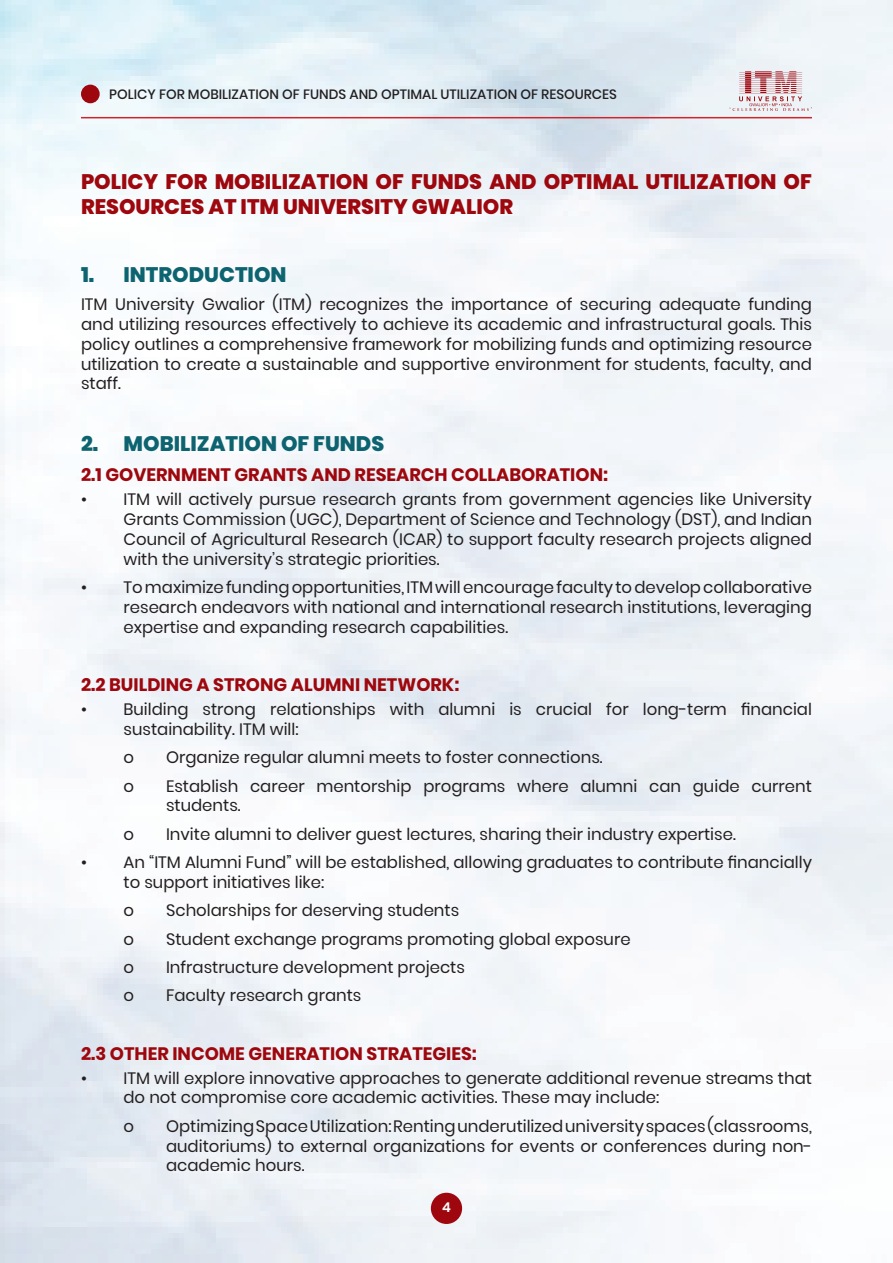
<style>
.page{position:relative;width:893px;height:1263px;background:#fff}
.page>*{position:absolute;margin:0;border:0;box-sizing:border-box;transform-origin:0 0}
.t1{font:800 21px/25.2px "Poppins";color:#9d070d}
.t2{font:800 21px "Poppins";color:#0d6470}
.t3{font:700 18px "Poppins";color:#9d070d}
.t4{font:16.5px/19.8px "Poppins";color:#231f20;text-align:justify}
.t5{font:500 13.5px "Poppins";color:#231f20}
.t6{font:600 13.5px "Poppins";color:#fff}
</style>
<div class="page">
<img style="left:0;top:0;width:893px;height:1263px">
<hr style="left:81px;top:117px;width:731px;height:1px;background:#d1232a">
<svg style="left:729px;top:71px;width:83px;height:40px;background:#dcc3c7"></svg>
<div style="left:431px;top:1193px;width:31px;height:31px;background:#9d070d;border-radius:50%"></div>
<div style="left:81px;top:85px;width:19px;height:18px;background:#9d070d;border-radius:50%"></div>
<p class="t5" style="left:109px;top:86px;width:509px">POLICY FOR MOBILIZATION OF FUNDS AND OPTIMAL UTILIZATION OF RESOURCES</p>
<p class="t1" style="left:81px;top:169px;width:732px">POLICY FOR MOBILIZATION OF FUNDS AND OPTIMAL UTILIZATION OF<br>RESOURCES AT ITM UNIVERSITY GWALIOR</p>
<p class="t2" style="left:81px;top:262px;width:207px">1. INTRODUCTION</p>
<p class="t4" style="left:81px;top:294px;width:732px">ITM University Gwalior (ITM) recognizes the importance of securing adequate funding and utilizing resources effectively to achieve its academic and infrastructural goals. This policy outlines a comprehensive framework for mobilizing funds and optimizing resource utilization to create a sustainable and supportive environment for students, faculty, and staff.</p>
<p class="t2" style="left:81px;top:432px;width:305px">2. MOBILIZATION OF FUNDS</p>
<p class="t3" style="left:81px;top:465px;width:529px">2.1 GOVERNMENT GRANTS AND RESEARCH COLLABORATION:</p>
<p class="t4" style="left:124px;top:490px;width:690px;text-indent:-43px">• ITM will actively pursue research grants from government agencies like University Grants Commission (UGC), Department of Science and Technology (DST), and Indian Council of Agricultural Research (ICAR) to support faculty research projects aligned with the university’s strategic priorities.</p>
<p class="t4" style="left:124px;top:578px;width:690px;text-indent:-43px">• To maximize funding opportunities, ITM will encourage faculty to develop collaborative research endeavors with national and international research institutions, leveraging expertise and expanding research capabilities.</p>
<p class="t3" style="left:81px;top:674px;width:380px">2.2 BUILDING A STRONG ALUMNI NETWORK:</p>
<p class="t4" style="left:124px;top:700px;width:690px;text-indent:-43px">• Building strong relationships with alumni is crucial for long-term financial sustainability. ITM will:</p>
<p class="t4" style="left:124px;top:748px;width:12px">o</p>
<p class="t4" style="left:166px;top:748px;width:438px">Organize regular alumni meets to foster connections.</p>
<p class="t4" style="left:124px;top:776px;width:12px">o</p>
<p class="t4" style="left:166px;top:776px;width:647px">Establish career mentorship programs where alumni can guide current students.</p>
<p class="t4" style="left:124px;top:824px;width:12px">o</p>
<p class="t4" style="left:166px;top:824px;width:571px">Invite alumni to deliver guest lectures, sharing their industry expertise.</p>
<p class="t4" style="left:124px;top:852px;width:690px;text-indent:-43px">• An “ITM Alumni Fund” will be established, allowing graduates to contribute financially to support initiatives like:</p>
<p class="t4" style="left:124px;top:900px;width:12px">o</p>
<p class="t4" style="left:166px;top:900px;width:295px">Scholarships for deserving students</p>
<p class="t4" style="left:124px;top:929px;width:12px">o</p>
<p class="t4" style="left:166px;top:929px;width:466px">Student exchange programs promoting global exposure</p>
<p class="t4" style="left:124px;top:957px;width:12px">o</p>
<p class="t4" style="left:166px;top:957px;width:300px">Infrastructure development projects</p>
<p class="t4" style="left:124px;top:985px;width:12px">o</p>
<p class="t4" style="left:166px;top:985px;width:197px">Faculty research grants</p>
<p class="t3" style="left:81px;top:1043px;width:397px">2.3 OTHER INCOME GENERATION STRATEGIES:</p>
<p class="t4" style="left:124px;top:1068px;width:690px;text-indent:-43px">• ITM will explore innovative approaches to generate additional revenue streams that do not compromise core academic activities. These may include:</p>
<p class="t4" style="left:124px;top:1116px;width:12px">o</p>
<p class="t4" style="left:166px;top:1116px;width:648px">Optimizing Space Utilization: Renting underutilized university spaces (classrooms, auditoriums) to external organizations for events or conferences during non&shy;academic hours.</p>
<p class="t6" style="left:442px;top:1199px;width:10px">4</p>
</div>
